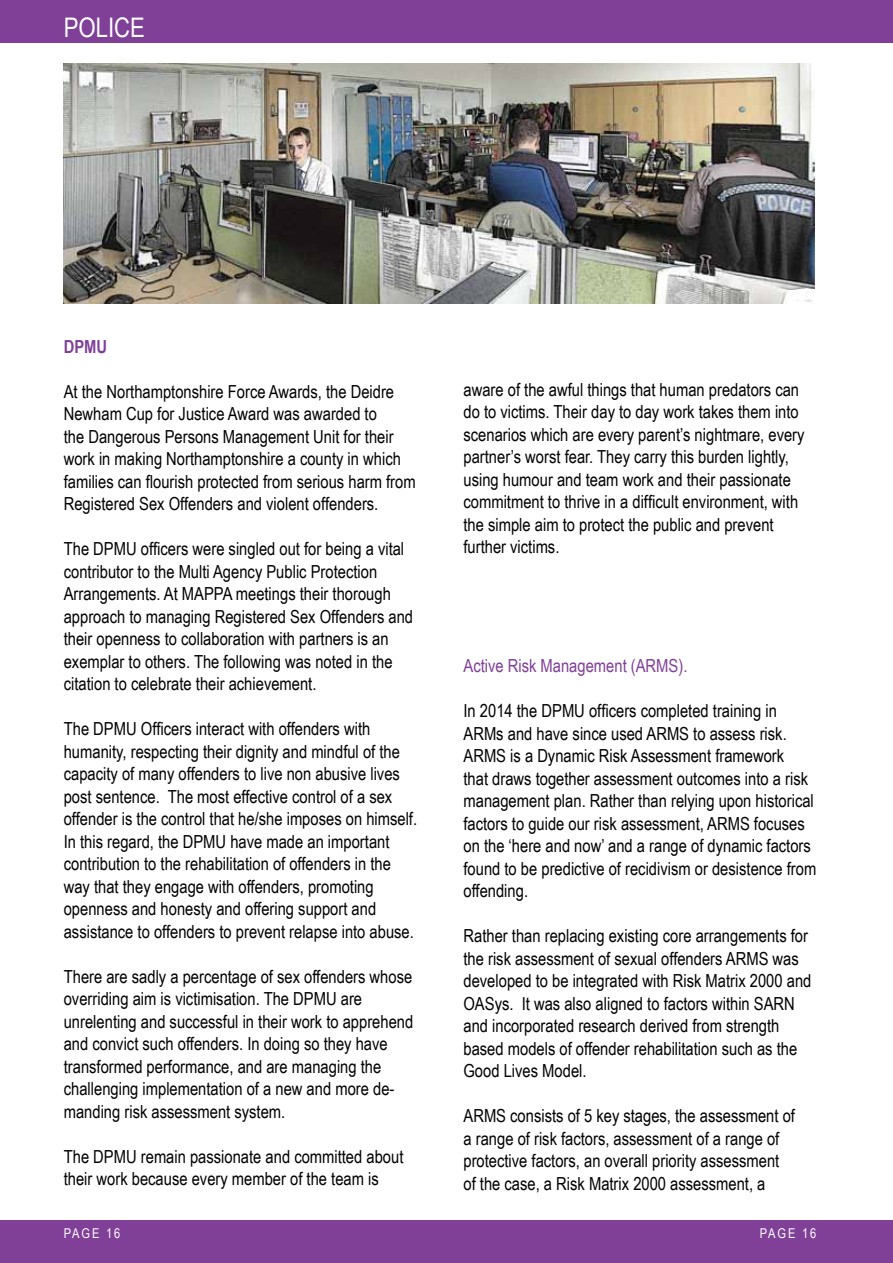
<style>
.page{position:relative;width:893px;height:1263px;background:#fff}
.page>*{position:absolute;margin:0;border:0;box-sizing:border-box;transform-origin:0 0}
.t1{font:27px "Arial Narrow";color:#fff}
.t2{font:18px/22.5px "Arial Narrow";color:#000}
.t3{font:18px "Arial Narrow";color:#7f3f98}
.t4{font:700 18px "Arial Narrow";color:#7f3f98}
.t5{font:13.5px "Arial Narrow";letter-spacing:.14em;color:#fff}
</style>
<div class="page">
<img style="left:64px;top:64px;width:750px;height:239px">
<div style="left:0;top:0;width:893px;height:43px;background:#804098"></div>
<div style="left:0;top:1220px;width:893px;height:43px;background:#804098"></div>
<h1 class="t1" style="left:64px;top:12px;width:83px">POLICE</h1>
<p class="t4" style="left:64px;top:336px;width:45px">DPMU</p>
<p class="t2" style="left:64px;top:380px;width:353px">At the Northamptonshire Force Awards, the Deidre Newham Cup for Justice Award was awarded to<br>the Dangerous Persons Management Unit for their work in making Northamptonshire a county in which families can flourish protected from serious harm from Registered Sex Offenders and violent offenders.</p>
<p class="t2" style="left:64px;top:538px;width:351px">The DPMU officers were singled out for being a vital contributor to the Multi Agency Public Protection Arrangements. At MAPPA meetings their thorough approach to managing Registered Sex Offenders and their openness to collaboration with partners is an exemplar to others. The following was noted in the citation to celebrate their achievement.</p>
<p class="t2" style="left:64px;top:718px;width:355px">The DPMU Officers interact with offenders with humanity, respecting their dignity and mindful of the capacity of many offenders to live non abusive lives post sentence. The most effective control of a sex offender is the control that he/she imposes on himself.<br>In this regard, the DPMU have made an important contribution to the rehabilitation of offenders in the way that they engage with offenders, promoting openness and honesty and offering support and assistance to offenders to prevent relapse into abuse.</p>
<p class="t2" style="left:64px;top:965px;width:351px">There are sadly a percentage of sex offenders whose overriding aim is victimisation. The DPMU are unrelenting and successful in their work to apprehend and convict such offenders. In doing so they have transformed performance, and are managing the challenging implementation of a new and more de&shy;manding risk assessment system.</p>
<p class="t2" style="left:64px;top:1145px;width:341px">The DPMU remain passionate and committed about their work because every member of the team is</p>
<p class="t5" style="left:64px;top:1225px;width:58px">PAGE 16</p>
<p class="t2" style="left:463px;top:378px;width:343px">aware of the awful things that human predators can do to victims. Their day to day work takes them into scenarios which are every parent’s nightmare, every partner’s worst fear. They carry this burden lightly, using humour and team work and their passionate commitment to thrive in a difficult environment, with the simple aim to protect the public and prevent further victims.</p>
<p class="t3" style="left:463px;top:656px;width:225px">Active Risk Management (ARMS).</p>
<p class="t2" style="left:463px;top:699px;width:354px">In 2014 the DPMU officers completed training in ARMs and have since used ARMS to assess risk.<br>ARMS is a Dynamic Risk Assessment framework<br>that draws together assessment outcomes into a risk management plan. Rather than relying upon historical factors to guide our risk assessment, ARMS focuses on the ‘here and now’ and a range of dynamic factors found to be predictive of recidivism or desistence from offending.</p>
<p class="t2" style="left:463px;top:924px;width:349px">Rather than replacing existing core arrangements for the risk assessment of sexual offenders ARMS was developed to be integrated with Risk Matrix 2000 and OASys. It was also aligned to factors within SARN and incorporated research derived from strength based models of offender rehabilitation such as the Good Lives Model.</p>
<p class="t2" style="left:463px;top:1104px;width:333px">ARMS consists of 5 key stages, the assessment of a range of risk factors, assessment of a range of protective factors, an overall priority assessment of the case, a Risk Matrix 2000 assessment, a</p>
<p class="t5" style="left:760px;top:1225px;width:58px">PAGE 16</p>
</div>
